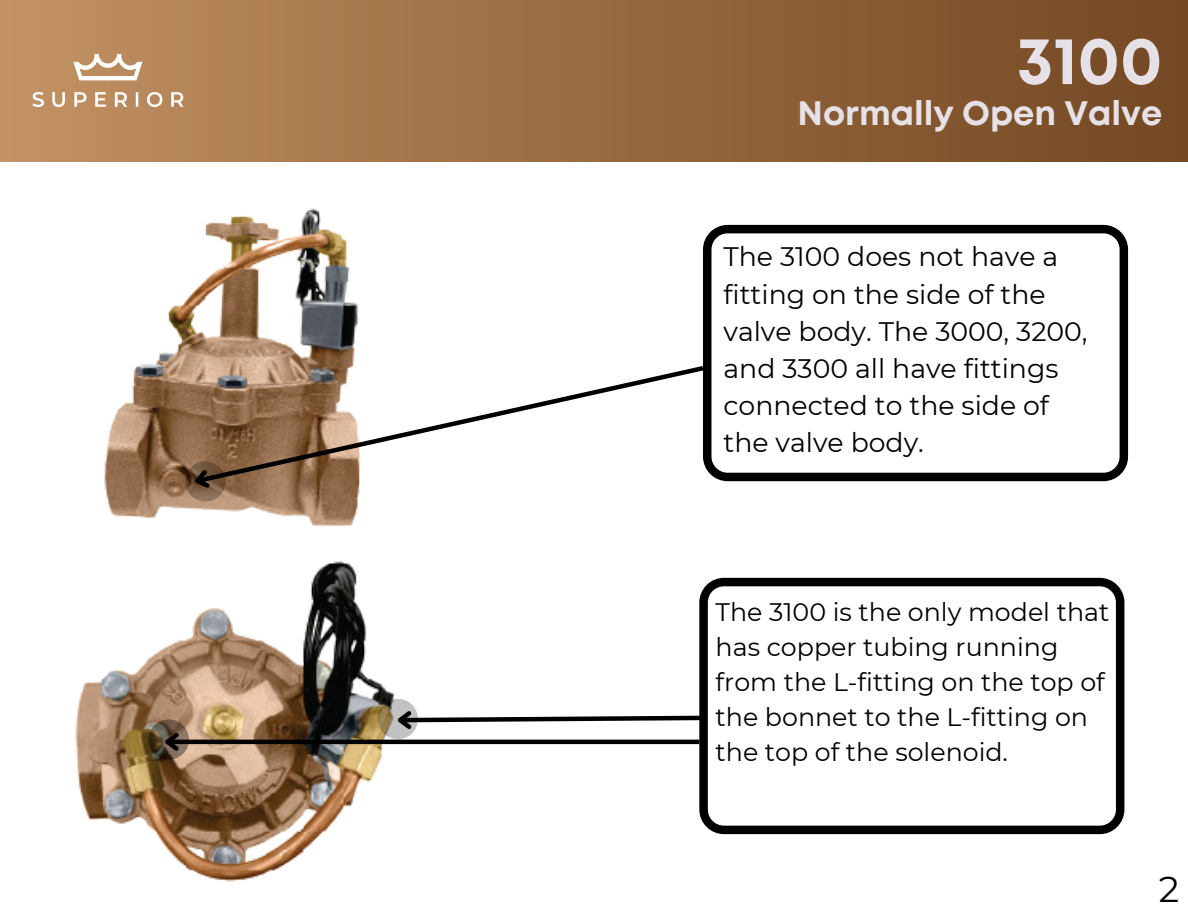
<style>
.page{position:relative;width:1188px;height:918px;background:#fff}
.page>*{position:absolute;margin:0;border:0;box-sizing:border-box;transform-origin:0 0}
.t1{font:700 67.05px "Mont";color:#e5e1e6}
.t2{font:36.15px "Montserrat";color:#000}
.t3{font:700 33.9px "Mont";color:#e5e1e6}
.t4{font:26.7px/37.2px "Montserrat";color:#000}
.t5{font:25.35px/35.1px "Montserrat";color:#000}
</style>
<div class="page">
<img style="left:0;top:0;width:1188px;height:162px">
<svg style="left:703px;top:225px;width:425px;height:256px"></svg>
<svg style="left:699px;top:578px;width:425px;height:256px"></svg>
<img style="left:22px;top:43px;width:173px;height:75px">
<img style="left:104px;top:208px;width:256px;height:318px">
<svg style="left:192px;top:363px;width:516px;height:123px"></svg>
<svg style="left:187px;top:465px;width:6px;height:30px"></svg>
<svg style="left:185px;top:461px;width:41px;height:41px"></svg>
<img style="left:75px;top:561px;width:323px;height:321px">
<svg style="left:414px;top:707px;width:294px;height:26px"></svg>
<svg style="left:149px;top:719px;width:40px;height:41px"></svg>
<svg style="left:378px;top:699px;width:40px;height:40px"></svg>
<hr style="left:167px;top:740px;width:532px;height:4px;background:#000">
<svg style="left:160px;top:729px;width:23px;height:26px"></svg>
<p class="t1" style="left:1016px;top:35px;width:148px">3100</p>
<p class="t3" style="left:798px;top:100px;width:366px">Normally Open Valve</p>
<p class="t4" style="left:724px;top:238px;width:366px">The 3100 does not have a fitting on the side of the valve body. The 3000, 3200, and 3300 all have fittings connected to the side of the valve body.</p>
<p class="t5" style="left:716px;top:594px;width:395px">The 3100 is the only model that has copper tubing running from the L-fitting on the top of the bonnet to the L-fitting on the top of the solenoid.</p>
<p class="t2" style="left:1159px;top:867px;width:22px">2</p>
</div>
